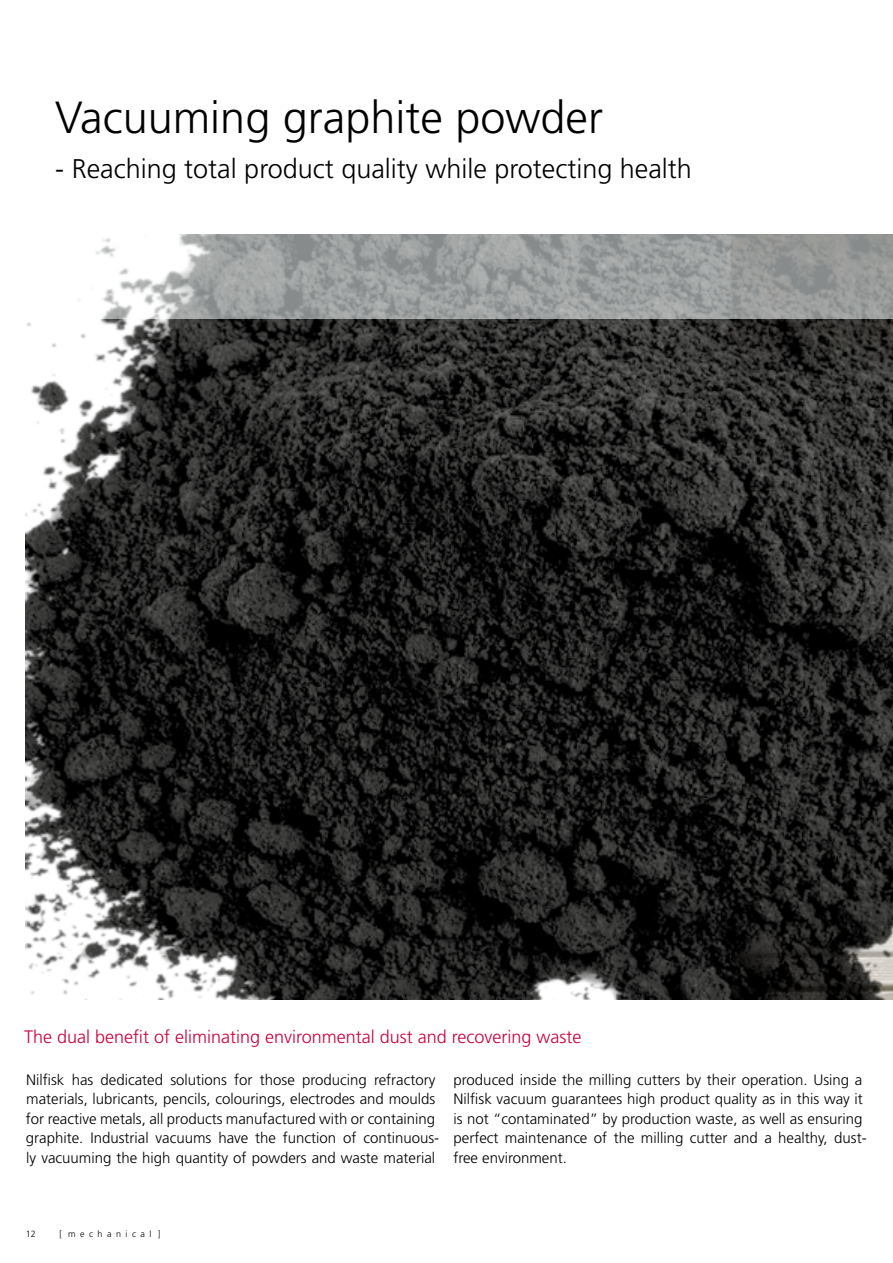
<style>
.page{position:relative;width:893px;height:1263px;background:#fff}
.page>*{position:absolute;margin:0;border:0;box-sizing:border-box;transform-origin:0 0}
.cop___titolo{font:300 45px "Frutiger";color:#000}
.cop___sottotitolo{font:300 27px "Frutiger";color:#000}
.sottotitolo_rosso{font:300 18px "Frutiger";color:#ca003c}
.txt{font:300 15px/19.5px "Frutiger";color:#000}
.t1{font:300 9px "Frutiger";letter-spacing:.5em;color:#000}
</style>
<div class="page">
<img style="left:26px;top:319px;width:867px;height:680px">
<svg style="left:78px;top:234px;width:815px;height:85px;fill:#9fa2a1"></svg>
<p class="cop___titolo" style="left:55px;top:92px;width:549px">Vacuuming graphite powder</p>
<p class="cop___sottotitolo" style="left:55px;top:153px;width:638px">- Reaching total product quality while protecting health</p>
<p class="sottotitolo_rosso" style="left:24px;top:1027px;width:559px">The dual benefit of eliminating environmental dust and recovering waste</p>
<p class="txt" style="left:26px;top:1070px;width:415px">Nilfisk has dedicated solutions for those producing refractory materials, lubricants, pencils, colourings, electrodes and moulds for reactive metals, all products manufactured with or containing graphite. Industrial vacuums have the function of continuous&shy;ly vacuuming the high quantity of powders and waste material</p>
<p class="txt" style="left:453px;top:1070px;width:415px">produced inside the milling cutters by their operation. Using a Nilfisk vacuum guarantees high product quality as in this way it is not “contaminated” by production waste, as well as ensuring perfect maintenance of the milling cutter and a healthy, dust&shy;free environment.</p>
<p class="t1" style="left:26px;top:1229px;width:12px">12</p>
<p class="t1" style="left:60px;top:1229px;width:102px">[ mechanical ]</p>
</div>
